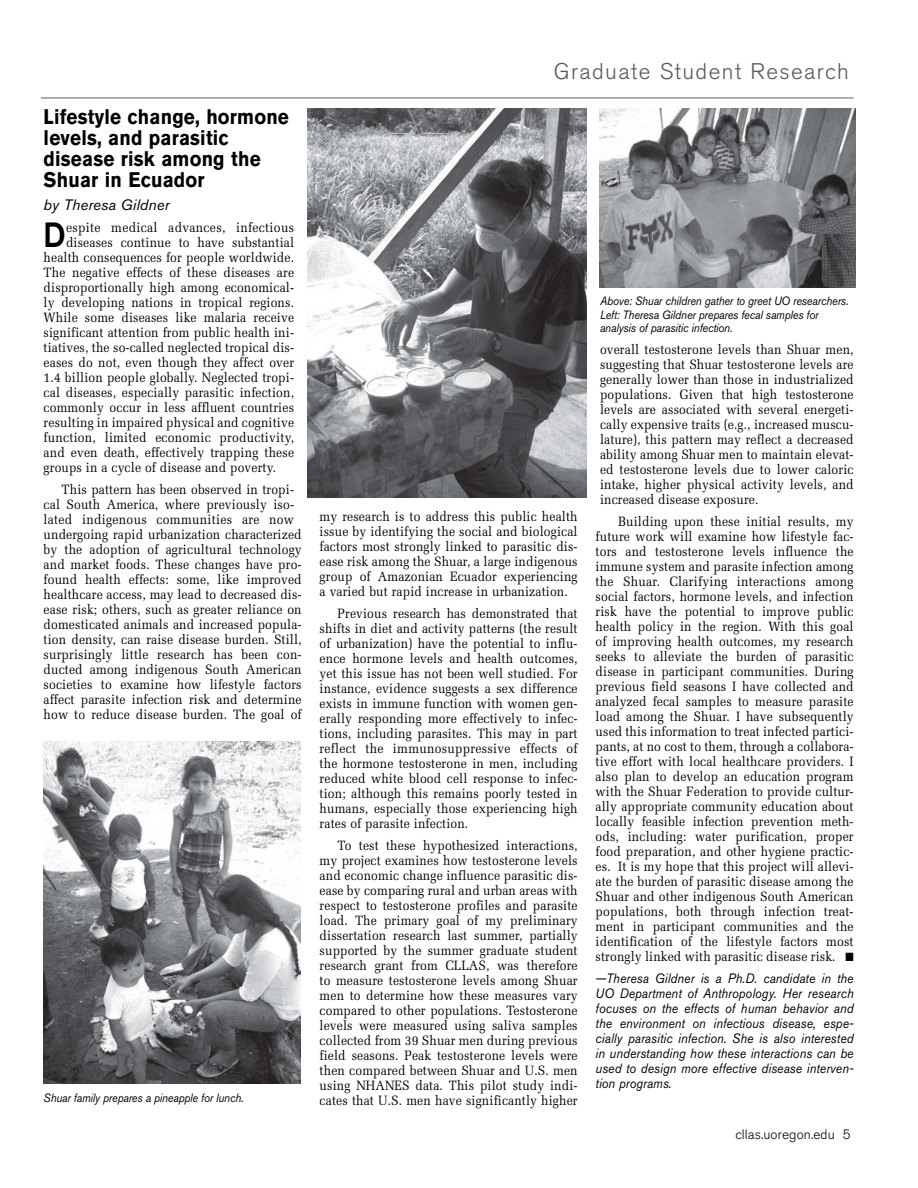
<style>
.page{position:relative;width:918px;height:1188px;background:#fff}
.page>*{position:absolute;margin:0;border:0;box-sizing:border-box;transform-origin:0 0}
.t1{font:500 34.8px "Akzidenz Grotesk BQ";color:#000;scale:.9 1}
.t2{font:300 22.5px "Akzidenz Grotesk BQ";letter-spacing:.06em;color:#58595b}
.t3{font:700 21px/21px "Akzidenz Grotesk BQ";letter-spacing:.01em;color:#000;scale:.9 1}
.t4{font:italic 15px "Akzidenz Grotesk BQ";letter-spacing:.01em;color:#000}
.t5{font:13.5px/15px "Melior";letter-spacing:.01em;color:#000;text-align:justify;scale:.9 1}
.t6{font:italic 13.5px/15px "Akzidenz Grotesk BQ";letter-spacing:.01em;color:#000;text-align:justify;scale:.9 1}
.t7{font:300 13.5px "Akzidenz Grotesk BQ";letter-spacing:.01em;color:#000}
.t8{font:italic 12px/13.5px "Akzidenz Grotesk BQ";letter-spacing:-.01em;color:#000;scale:.9 1}
</style>
<div class="page">
<hr style="left:41px;top:97px;width:813px;height:2px;background:#939598">
<img style="left:308px;top:108px;width:279px;height:390px">
<img style="left:600px;top:109px;width:256px;height:179px">
<img style="left:44px;top:741px;width:257px;height:343px">
<h3 class="t3" style="left:44px;top:106px;width:274px">Lifestyle change, hormone levels, and parasitic disease risk among the<br>Shuar in Ecuador</h3>
<p class="t4" style="left:44px;top:196px;width:127px">by Theresa Gildner</p>
<h1 class="t1" style="left:44px;top:214px;width:26px">D</h1>
<p class="t5" style="left:66px;top:220px;width:255px">espite medical advances, infectious</p>
<p class="t5" style="left:66px;top:235px;width:255px">diseases continue to have substantial</p>
<p class="t5" style="left:44px;top:250px;width:280px">health consequences for people worldwide.</p>
<p class="t5" style="left:44px;top:265px;width:280px">The negative effects of these diseases are</p>
<p class="t5" style="left:44px;top:280px;width:280px">disproportionally high among economical-</p>
<p class="t5" style="left:44px;top:295px;width:280px">ly developing nations in tropical regions.</p>
<p class="t5" style="left:44px;top:310px;width:280px">While some diseases like malaria receive</p>
<p class="t5" style="left:44px;top:325px;width:280px">significant attention from public health ini-</p>
<p class="t5" style="left:44px;top:340px;width:280px">tiatives, the so-called neglected tropical dis-</p>
<p class="t5" style="left:44px;top:355px;width:280px">eases do not, even though they affect over</p>
<p class="t5" style="left:44px;top:370px;width:280px">1.4 billion people globally. Neglected tropi-</p>
<p class="t5" style="left:44px;top:385px;width:280px">cal diseases, especially parasitic infection,</p>
<p class="t5" style="left:44px;top:400px;width:280px">commonly occur in less affluent countries</p>
<p class="t5" style="left:44px;top:415px;width:280px">resulting in impaired physical and cognitive</p>
<p class="t5" style="left:44px;top:430px;width:280px">function, limited economic productivity,</p>
<p class="t5" style="left:44px;top:445px;width:280px">and even death, effectively trapping these</p>
<p class="t5" style="left:44px;top:460px;width:260px">groups in a cycle of disease and poverty.</p>
<p class="t5" style="left:44px;top:482px;width:288px;text-align:left;text-indent:18px">This pattern has been observed in tropi&shy;cal South America, where previously iso&shy;lated indigenous communities are now undergoing rapid urbanization characterized by the adoption of agricultural technology and market foods. These changes have pro&shy;found health effects: some, like improved healthcare access, may lead to decreased dis&shy;ease risk; others, such as greater reliance on domesticated animals and increased popula&shy;tion density, can raise disease burden. Still, surprisingly little research has been con&shy;ducted among indigenous South American societies to examine how lifestyle factors affect parasite infection risk and determine how to reduce disease burden. The goal of</p>
<p class="t8" style="left:44px;top:1091px;width:224px">Shuar family prepares a pineapple for lunch.</p>
<h2 class="t2" style="left:554px;top:59px;width:297px">Graduate Student Research</h2>
<p class="t5" style="left:320px;top:509px;width:288px">my research is to address this public health issue by identifying the social and biological factors most strongly linked to parasitic dis&shy;ease risk among the Shuar, a large indigenous group of Amazonian Ecuador experiencing a varied but rapid increase in urbanization.</p>
<p class="t5" style="left:320px;top:606px;width:288px;text-indent:18px">Previous research has demonstrated that shifts in diet and activity patterns (the result of urbanization) have the potential to influ&shy;ence hormone levels and health outcomes, yet this issue has not been well studied. For instance, evidence suggests a sex difference exists in immune function with women gen&shy;erally responding more effectively to infec&shy;tions, including parasites. This may in part reflect the immunosuppressive effects of the hormone testosterone in men, including reduced white blood cell response to infec&shy;tion; although this remains poorly tested in humans, especially those experiencing high rates of parasite infection.</p>
<p class="t5" style="left:320px;top:838px;width:288px;text-indent:18px">To test these hypothesized interactions, my project examines how testosterone levels and economic change influence parasitic dis&shy;ease by comparing rural and urban areas with respect to testosterone profiles and parasite load. The primary goal of my preliminary dissertation research last summer, partially supported by the summer graduate student research grant from CLLAS, was therefore to measure testosterone levels among Shuar men to determine how these measures vary compared to other populations. Testosterone levels were measured using saliva samples collected from 39 Shuar men during previous field seasons. Peak testosterone levels were then compared between Shuar and U.S. men using NHANES data. This pilot study indi&shy;cates that U.S. men have significantly higher</p>
<p class="t8" style="left:600px;top:294px;width:278px">Above: Shuar children gather to greet UO researchers.<br>Left: Theresa Gildner prepares fecal samples for analysis of parasitic infection.</p>
<p class="t5" style="left:600px;top:342px;width:283px">overall testosterone levels than Shuar men, suggesting that Shuar testosterone levels are generally lower than those in industrialized populations. Given that high testosterone levels are associated with several energeti&shy;cally expensive traits (e.g., increased muscu&shy;lature), this pattern may reflect a decreased ability among Shuar men to maintain elevat&shy;ed testosterone levels due to lower caloric intake, higher physical activity levels, and increased disease exposure.</p>
<p class="t5" style="left:596px;top:514px;width:288px;text-indent:22px">Building upon these initial results, my future work will examine how lifestyle fac&shy;tors and testosterone levels influence the immune system and parasite infection among the Shuar. Clarifying interactions among social factors, hormone levels, and infection risk have the potential to improve public health policy in the region. With this goal of improving health outcomes, my research seeks to alleviate the burden of parasitic disease in participant communities. During previous field seasons I have collected and analyzed fecal samples to measure parasite load among the Shuar. I have subsequently used this information to treat infected partici&shy;pants, at no cost to them, through a collabora&shy;tive effort with local healthcare providers. I also plan to develop an education program with the Shuar Federation to provide cultur&shy;ally appropriate community education about locally feasible infection prevention meth&shy;ods, including: water purification, proper food preparation, and other hygiene practic&shy;es. It is my hope that this project will allevi&shy;ate the burden of parasitic disease among the Shuar and other indigenous South American populations, both through infection treat&shy;ment in participant communities and the identification of the lifestyle factors most strongly linked with parasitic disease risk. ■</p>
<p class="t6" style="left:596px;top:971px;width:288px">—Theresa Gildner is a Ph.D. candidate in the UO Department of Anthropology. Her research focuses on the effects of human behavior and the environment on infectious disease, espe&shy;cially parasitic infection. She is also interested in understanding how these interactions can be used to design more effective disease interven&shy;tion programs.</p>
<p class="t7" style="left:735px;top:1126px;width:117px">cllas.uoregon.edu 5</p>
</div>
